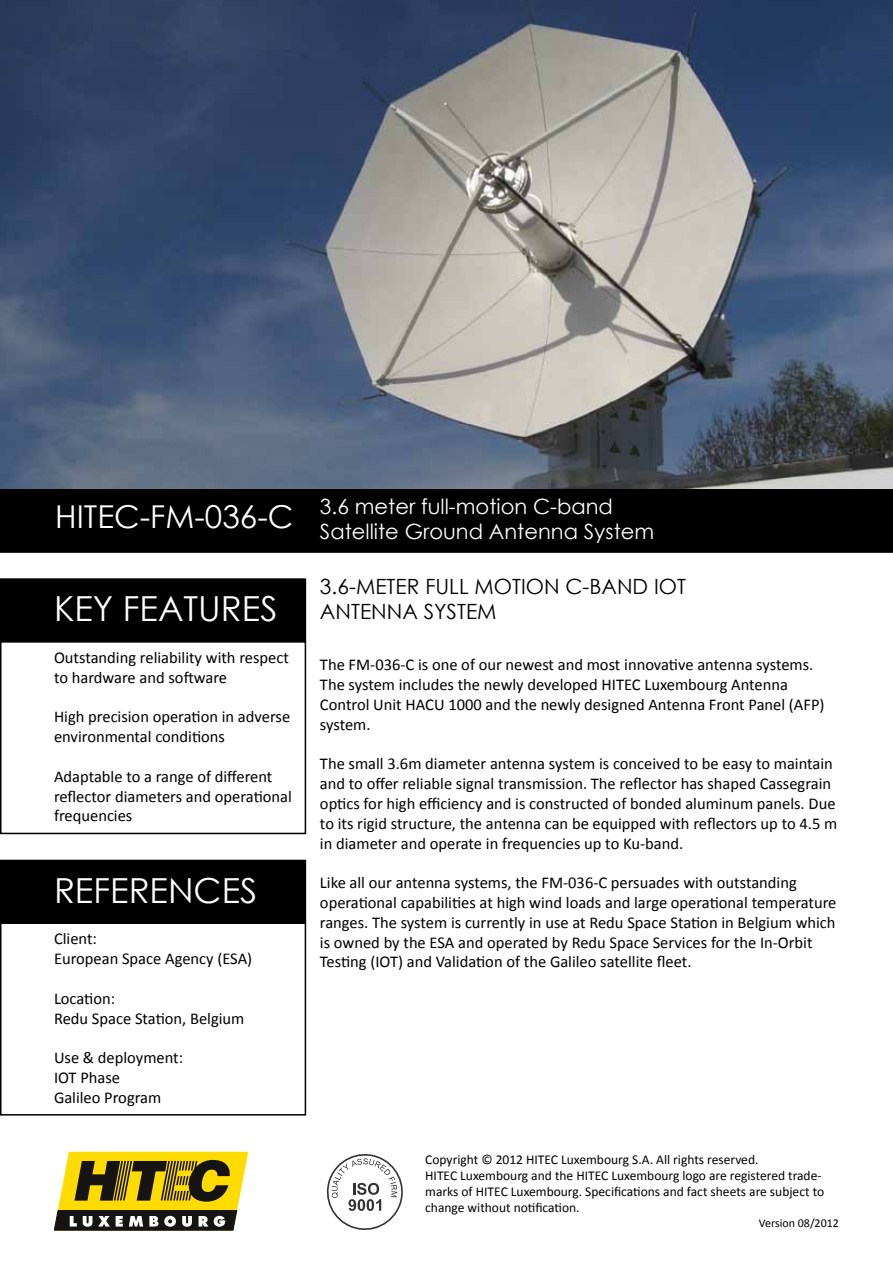
<style>
.page{position:relative;width:893px;height:1263px;background:#fff}
.page>*{position:absolute;margin:0;border:0;box-sizing:border-box;transform-origin:0 0}
.t1{font:34.5px "Century Gothic";color:#fff}
.t2{font:31.5px "Century Gothic";color:#fff}
.t3{font:21px/25.2px "Century Gothic";color:#fff}
.t4{font:21px/25.2px "Century Gothic";color:#000}
.t5{font:16.5px/19.8px "Calibri";color:#000}
.t6{font:13.5px/16.2px "Calibri";color:#000}
.t7{font:12px "Calibri";color:#000}
</style>
<div class="page">
<div style="left:0;top:922px;width:306px;height:193px;border:2px solid #000"></div>
<img style="left:0;top:0;width:892px;height:489px">
<div style="left:1px;top:490px;width:891px;height:62px;background:#000"></div>
<div style="left:0;top:489px;width:893px;height:64px;border:2px solid #000"></div>
<div style="left:1px;top:579px;width:304px;height:62px;background:#000"></div>
<div style="left:0;top:578px;width:306px;height:64px;border:2px solid #000"></div>
<div style="left:0;top:641px;width:306px;height:193px;border:2px solid #000"></div>
<svg style="left:54px;top:1152px;width:194px;height:78px;background:#9c8b28"></svg>
<svg style="left:326px;top:1154px;width:77px;height:76px"></svg>
<div style="left:1px;top:860px;width:304px;height:63px;background:#000"></div>
<h2 class="t2" style="left:55px;top:495px;width:240px">HITEC-FM-036-C</h2>
<p class="t3" style="left:320px;top:493px;width:336px">3.6 meter full-motion C-band<br>Satellite Ground Antenna System</p>
<h1 class="t1" style="left:54px;top:585px;width:225px">KEY FEATURES</h1>
<p class="t5" style="left:54px;top:647px;width:236px">Outstanding reliability with respect to hardware and software</p>
<p class="t5" style="left:54px;top:706px;width:238px">High precision operation in adverse environmental conditions</p>
<p class="t5" style="left:54px;top:766px;width:239px">Adaptable to a range of different reflector diameters and operational frequencies</p>
<h1 class="t1" style="left:54px;top:866px;width:205px">REFERENCES</h1>
<p class="t5" style="left:54px;top:928px;width:200px">Client:<br>European Space Agency (ESA)</p>
<p class="t5" style="left:54px;top:988px;width:192px">Location:<br>Redu Space Station, Belgium</p>
<p class="t5" style="left:54px;top:1047px;width:131px">Use &amp; deployment:<br>IOT Phase<br>Galileo Program</p>
<p class="t4" style="left:320px;top:574px;width:367px">3.6-METER FULL MOTION C-BAND IOT<br>ANTENNA SYSTEM</p>
<p class="t5" style="left:320px;top:654px;width:506px">The FM-036-C is one of our newest and most innovative antenna systems.<br>The system includes the newly developed HITEC Luxembourg Antenna Control Unit HACU 1000 and the newly designed Antenna Front Panel (AFP) system.</p>
<p class="t5" style="left:320px;top:753px;width:519px">The small 3.6m diameter antenna system is conceived to be easy to maintain and to offer reliable signal transmission. The reflector has shaped Cassegrain optics for high efficiency and is constructed of bonded aluminum panels. Due to its rigid structure, the antenna can be equipped with reflectors up to 4.5 m in diameter and operate in frequencies up to Ku-band.</p>
<p class="t5" style="left:320px;top:872px;width:518px">Like all our antenna systems, the FM-036-C persuades with outstanding operational capabilities at high wind loads and large operational temperature ranges. The system is currently in use at Redu Space Station in Belgium which is owned by the ESA and operated by Redu Space Services for the In-Orbit Testing (IOT) and Validation of the Galileo satellite fleet.</p>
<p class="t6" style="left:425px;top:1150px;width:400px">Copyright © 2012 HITEC Luxembourg S.A. All rights reserved.<br>HITEC Luxembourg and the HITEC Luxembourg logo are registered trade&shy;marks of HITEC Luxembourg. Specifications and fact sheets are subject to change without notification.</p>
<p class="t7" style="left:759px;top:1215px;width:82px">Version 08/2012</p>
</div>
